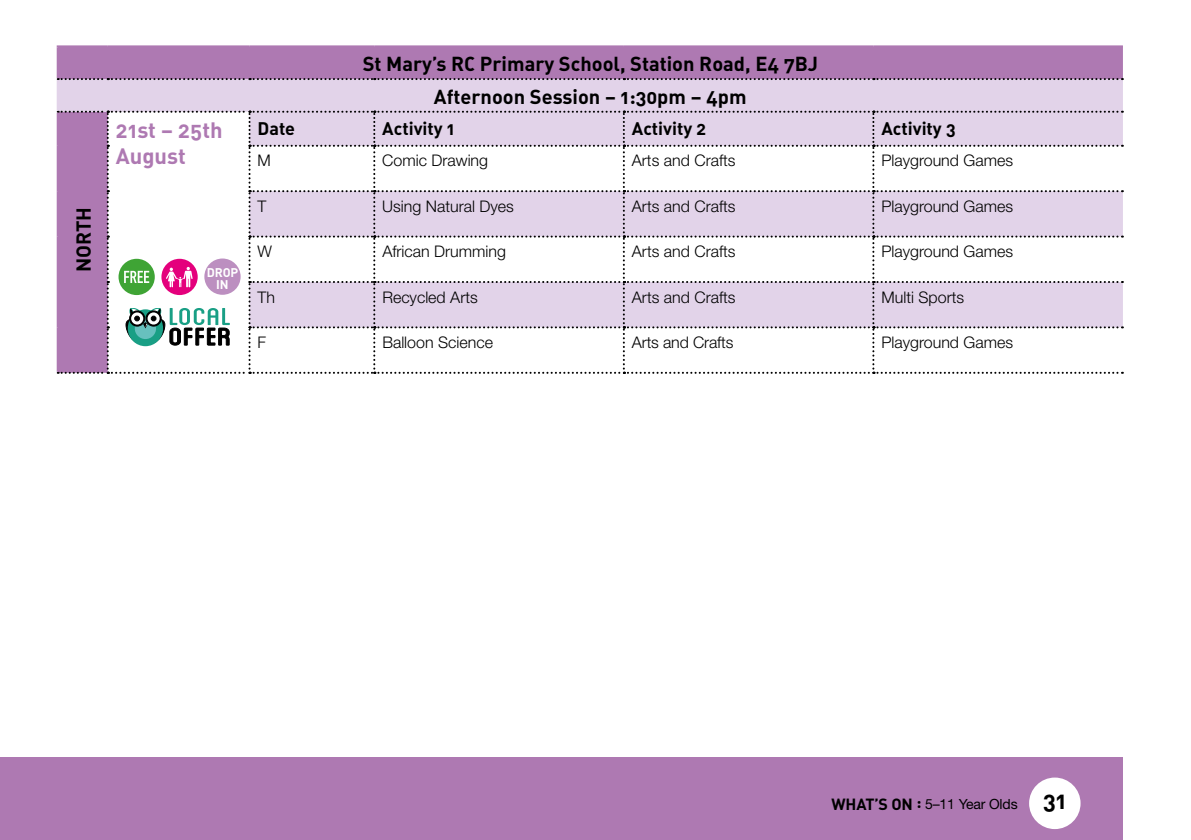
<style>
.page{position:relative;width:1191px;height:840px;background:#fff}
.page>*{position:absolute;margin:0;border:0;box-sizing:border-box;transform-origin:0 0}
.t1{font:22px/26.4px "DIN Bold Alternate";color:#ae79b2}
.t2{font:20px/32.6px "DIN Bold Alternate";color:#000;text-align:center}
.t3{font:18px "DIN Bold Alternate";color:#000}
.t4{font:300 16px "Helvetica Neue LT";color:#000}
.t5{font:14px "Helvetica Neue LT";letter-spacing:-.01em;color:#000}
.t6{font:12.4px/11.4px "DIN Bold Alternate";letter-spacing:-.01em;color:#fff;text-align:center}
.s1{font-family:"DIN Bold Alternate";font-size:16px}
.s2{font-family:"DIN Bold Alternate";font-size:24px}
</style>
<div class="page">
<div style="left:0;top:757px;width:1123px;height:82px;background:#ae79b2"></div>
<div style="left:1029px;top:777px;width:51px;height:51px;background:#fff;border-radius:50%"></div>
<div style="left:59px;top:47px;width:1064px;height:31px;background:#ae79b2"></div>
<div style="left:59px;top:80px;width:1064px;height:31px;background:#e2d3e9"></div>
<svg style="left:58px;top:78px;width:1065px;height:2px;background:#7c667f"></svg>
<hr style="left:57px;top:47px;width:2px;height:31px;background:#ae79b2">
<hr style="left:57px;top:45px;width:51px;height:2px;background:#ae79b2">
<hr style="left:108px;top:45px;width:141px;height:2px;background:#ae79b2">
<hr style="left:249px;top:45px;width:125px;height:2px;background:#ae79b2">
<hr style="left:374px;top:45px;width:250px;height:2px;background:#ae79b2">
<hr style="left:624px;top:45px;width:249px;height:2px;background:#ae79b2">
<hr style="left:873px;top:45px;width:250px;height:2px;background:#ae79b2">
<hr style="left:57px;top:113px;width:2px;height:33px;background:#ae79b2">
<hr style="left:57px;top:146px;width:2px;height:45px;background:#ae79b2">
<hr style="left:57px;top:191px;width:2px;height:45px;background:#ae79b2">
<hr style="left:57px;top:236px;width:2px;height:46px;background:#ae79b2">
<hr style="left:57px;top:282px;width:2px;height:45px;background:#ae79b2">
<hr style="left:57px;top:327px;width:2px;height:44px;background:#ae79b2">
<hr style="left:57px;top:80px;width:2px;height:31px;background:#e2d3e9">
<svg style="left:58px;top:111px;width:1065px;height:262px"></svg>
<p class="t2" style="left:66px;top:272px;width:67px;rotate:-90deg">NORTH</p>
<p class="t2" style="left:363px;top:47px;width:457px">St Mary’s RC Primary School, Station Road, E4 7BJ<br>Afternoon Session – 1:30pm – 4pm</p>
<h1 class="t1" style="left:116px;top:116px;width:108px">21st – 25th<br>August</h1>
<p class="t3" style="left:257px;top:116px;width:39px">Date</p>
<p class="t3" style="left:382px;top:116px;width:74px">Activity 1</p>
<p class="t3" style="left:632px;top:116px;width:76px">Activity 2</p>
<p class="t3" style="left:881px;top:116px;width:76px">Activity 3</p>
<p class="t4" style="left:257px;top:151px;width:15px">M</p>
<p class="t4" style="left:382px;top:151px;width:107px">Comic Drawing</p>
<p class="t4" style="left:632px;top:151px;width:105px">Arts and Crafts</p>
<p class="t4" style="left:881px;top:151px;width:133px">Playground Games</p>
<p class="t4" style="left:257px;top:196px;width:10px">T</p>
<p class="t4" style="left:382px;top:196px;width:133px">Using Natural Dyes</p>
<p class="t4" style="left:632px;top:196px;width:105px">Arts and Crafts</p>
<p class="t4" style="left:881px;top:196px;width:133px">Playground Games</p>
<p class="t4" style="left:257px;top:241px;width:16px">W</p>
<p class="t4" style="left:382px;top:241px;width:125px">African Drumming</p>
<p class="t4" style="left:632px;top:241px;width:105px">Arts and Crafts</p>
<p class="t4" style="left:881px;top:241px;width:133px">Playground Games</p>
<p class="t4" style="left:257px;top:287px;width:19px">Th</p>
<p class="t4" style="left:382px;top:287px;width:97px">Recycled Arts</p>
<p class="t4" style="left:632px;top:287px;width:105px">Arts and Crafts</p>
<p class="t4" style="left:881px;top:287px;width:84px">Multi Sports</p>
<p class="t4" style="left:258px;top:332px;width:10px">F</p>
<p class="t4" style="left:382px;top:332px;width:112px">Balloon Science</p>
<p class="t4" style="left:632px;top:332px;width:103px">Arts and Crafts</p>
<p class="t4" style="left:881px;top:332px;width:133px">Playground Games</p>
<p class="t6" style="left:207px;top:266px;width:33px">DROP<br>IN</p>
<p class="t5" style="left:831px;top:795px;width:236px"><span class="s1">WHAT’S ON :</span> 5–11 Year Olds <span class="s2">31</span></p>
</div>
